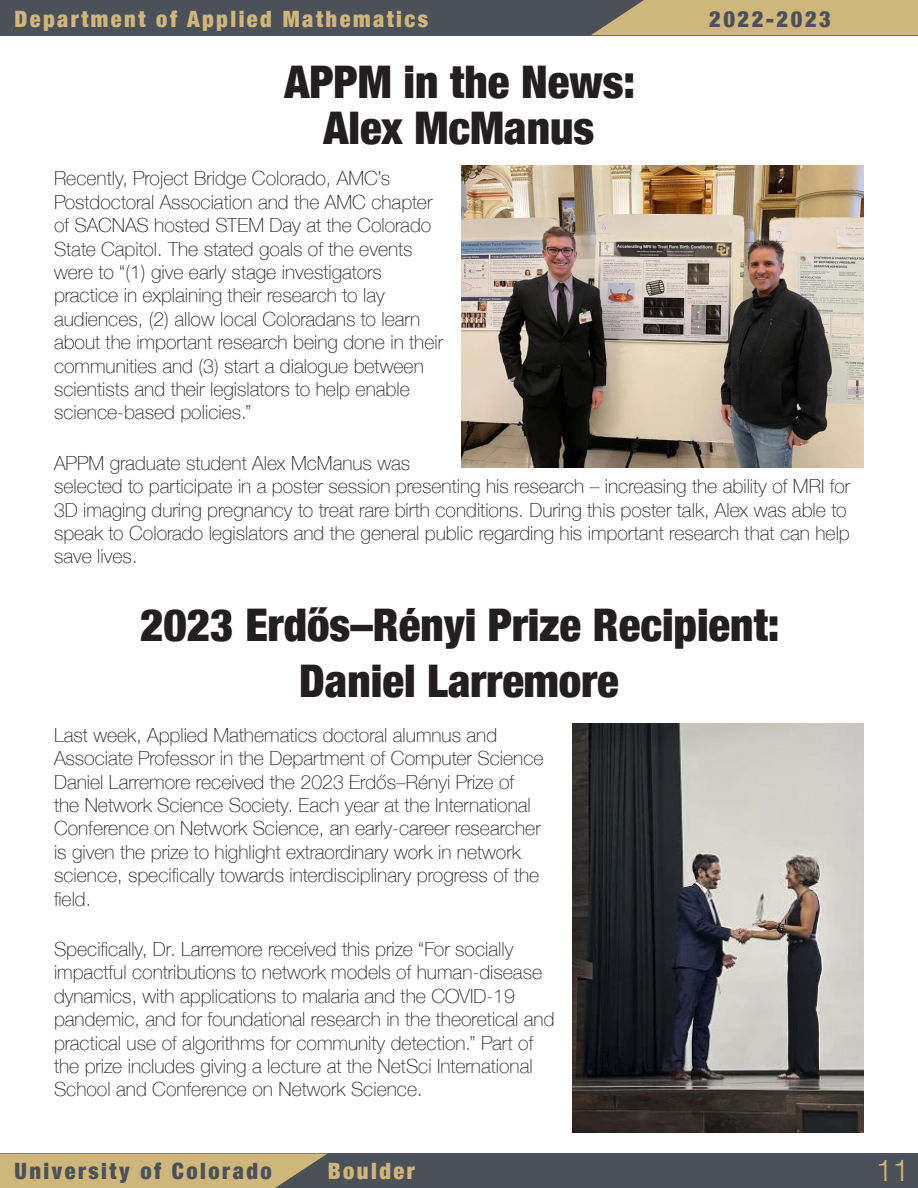
<style>
.page{position:relative;width:918px;height:1188px;background:#fff}
.page>*{position:absolute;margin:0;border:0;box-sizing:border-box;transform-origin:0 0}
.TOC_title{font:900 condensed 45px "Helvetica Neue";color:#231f20}
.t1{font:300 30px "Helvetica Neue";color:#cfb77b}
.t2{font:900 condensed 22.5px "Helvetica Neue";letter-spacing:.11em;color:#cfb77b}
.t3{font:900 condensed 22.5px "Helvetica Neue";letter-spacing:.11em;color:#4c5159}
.TOC_title-2{font:100 19.5px/23.4px "Helvetica Neue";color:#231f20}
</style>
<div class="page">
<div style="left:0;top:1154px;width:918px;height:34px;background:#4c5159"></div>
<svg style="left:0;top:1153px;width:328px;height:35px;background:#c2ad77"></svg>
<div style="left:0;top:0;width:917px;height:35px;background:#4c5159"></div>
<svg style="left:591px;top:0;width:327px;height:35px;background:#c4ae78"></svg>
<img style="left:461px;top:166px;width:403px;height:302px">
<img style="left:572px;top:723px;width:292px;height:410px">
<p class="t2" style="left:14px;top:0;width:415px">Department of Applied Mathematics</p>
<p class="t3" style="left:709px;top:1px;width:123px">2022-2023</p>
<p class="TOC_title" style="left:284px;top:45px;width:352px">APPM in the News:</p>
<p class="TOC_title" style="left:324px;top:91px;width:272px">Alex McManus</p>
<p class="TOC_title-2" style="left:54px;top:166px;width:391px">Recently, Project Bridge Colorado, AMC’s Postdoctoral Association and the AMC chapter of SACNAS hosted STEM Day at the Colorado State Capitol. The stated goals of the events were to “(1) give early stage investigators practice in explaining their research to lay audiences, (2) allow local Coloradans to learn about the important research being done in their communities and (3) start a dialogue between scientists and their legislators to help enable science-based policies.”</p>
<p class="TOC_title-2" style="left:54px;top:450px;width:798px">APPM graduate student Alex McManus was<br>selected to participate in a poster session presenting his research – increasing the ability of MRI for 3D imaging during pregnancy to treat rare birth conditions. During this poster talk, Alex was able to speak to Colorado legislators and the general public regarding his important research that can help save lives.</p>
<p class="TOC_title" style="left:140px;top:588px;width:641px">2023 Erdős–Rényi Prize Recipient:</p>
<p class="TOC_title" style="left:299px;top:643px;width:321px">Daniel Larremore</p>
<p class="TOC_title-2" style="left:54px;top:722px;width:491px">Last week, Applied Mathematics doctoral alumnus and Associate Professor in the Department of Computer Science Daniel Larremore received the 2023 Erdős–Rényi Prize of the Network Science Society. Each year at the International Conference on Network Science, an early-career researcher is given the prize to highlight extraordinary work in network science, specifically towards interdisciplinary progress of the field.</p>
<p class="TOC_title-2" style="left:54px;top:937px;width:502px">Specifically, Dr. Larremore received this prize “For socially impactful contributions to network models of human-disease dynamics, with applications to malaria and the COVID-19 pandemic, and for foundational research in the theoretical and practical use of algorithms for community detection.” Part of the prize includes giving a lecture at the NetSci International School and Conference on Network Science.</p>
<p class="t3" style="left:14px;top:1153px;width:259px">University of Colorado</p>
<p class="t2" style="left:328px;top:1153px;width:88px">Boulder</p>
<h2 class="t1" style="left:876px;top:1146px;width:35px">11</h2>
</div>
